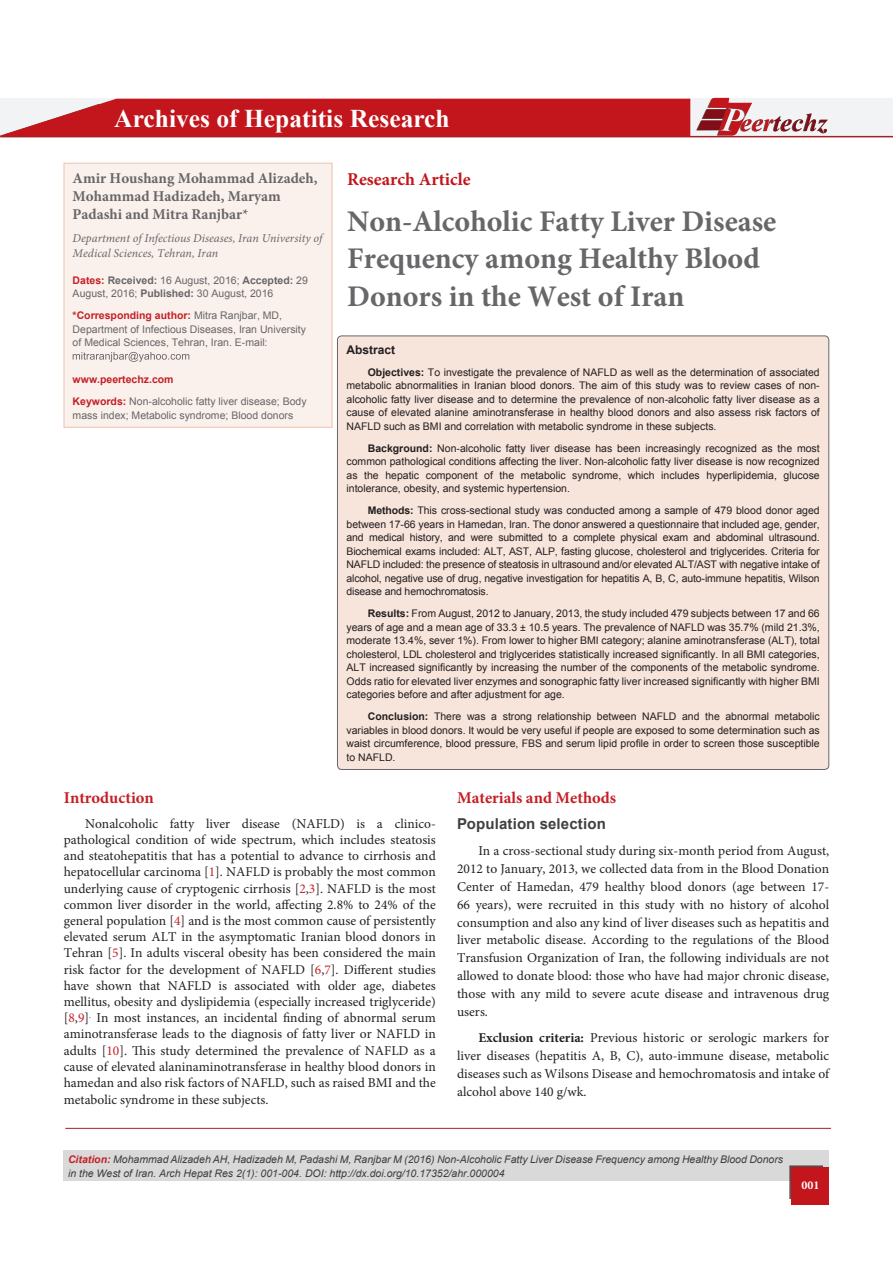
<style>
.page{position:relative;width:893px;height:1263px;background:#fff}
.page>*{position:absolute;margin:0;border:0;box-sizing:border-box;transform-origin:0 0}
.t1{font:700 30px/37.5px "Minion Pro";color:#686669}
.t2{font:700 25.5px "Times New Roman";color:#fff}
.t3{font:700 18px "Minion Pro";color:#c3161c}
.subsideheadding{font:700 16.5px "Minion Pro";color:#c42026}
.t4{font:700 15px/18px "Minion Pro";color:#686669}
.subsideheadding-2{font:700 15px "Arial";letter-spacing:.01em;color:#404040}
.bodyText{font:13.5px/16.2px "Minion Pro";color:#231f20;text-align:justify}
.t5{font:italic 12px/15px "Minion Pro";color:#686669}
.t6{font:700 12px "Arial";color:#231f20}
.t7{font:700 12px "Minion Pro";color:#fff}
.bodyText-2{font:10.5px/13.5px "Arial";color:#231f20;text-align:justify}
.t8{font:10.5px/13.5px "Arial";color:#686669}
.Pa1{font:italic 10.5px/13.5px "Arial";color:#3e3e3f}
.t9{font:700 10.5px "Arial";color:#c42026}
.s1{font-weight:700;color:#c42026}
.s2{font-weight:700}
.s3{color:#c42026}
</style>
<div class="page">
<div style="left:64px;top:1150px;width:765px;height:31px;background:#d9d9da"></div>
<div style="left:0;top:99px;width:893px;height:38px;background:#f2f3f4"></div>
<svg style="left:0;top:99px;width:690px;height:37px;background:#c6282e"></svg>
<hr style="left:0;top:136px;width:893px;height:1px;background:#a42127">
<svg style="left:696px;top:98px;width:132px;height:37px"></svg>
<hr style="left:65px;top:1128px;width:766px;height:1px;background:#a42127">
<div style="left:789px;top:1165px;width:34px;height:34px;background:#231f20;opacity:.75"></div>
<svg style="left:792px;top:1167px;width:37px;height:38px"></svg>
<div style="left:337px;top:336px;width:492px;height:433px;background:#f7e4db;border-radius:4px"></div>
<div style="left:64px;top:163px;width:268px;height:264px;background:#faf1ec"></div>
<svg style="left:73px;top:352px;width:116px;height:10px"></svg>
<div style="left:64px;top:163px;width:268px;height:264px;border:1px solid #eec3b1"></div>
<p class="t2" style="left:114px;top:101px;width:337px">Archives of Hepatitis Research</p>
<p class="t3" style="left:347px;top:166px;width:125px">Research Article</p>
<p class="t1" style="left:347px;top:202px;width:431px">Non-Alcoholic Fatty Liver Disease<br>Frequency among Healthy Blood<br>Donors in the West of Iran</p>
<p class="t4" style="left:73px;top:169px;width:246px">Amir Houshang Mohammad Alizadeh,<br>Mohammad Hadizadeh, Maryam<br>Padashi and Mitra Ranjbar*</p>
<p class="t5" style="left:73px;top:231px;width:251px">Department of Infectious Diseases, Iran University of<br>Medical Sciences, Tehran, Iran</p>
<p class="t8" style="left:73px;top:273px;width:237px"><span class="s1">Dates:</span> <span class="s2">Received:</span> 16 August, 2016; <span class="s2">Accepted:</span> 29<br>August, 2016; <span class="s2">Published:</span> 30 August, 2016</p>
<p class="t8" style="left:73px;top:309px;width:235px"><span class="s1">*Corresponding author:</span> Mitra Ranjbar, MD,<br>Department of Infectious Diseases, Iran University of Medical Sciences, Tehran, Iran. E-mail:</p>
<p class="t9" style="left:73px;top:372px;width:102px">www.peertechz.com</p>
<p class="t8" style="left:73px;top:395px;width:235px"><span class="s1">Keywords:</span> Non-alcoholic fatty liver disease; Body mass index; Metabolic syndrome; Blood donors</p>
<p class="t6" style="left:346px;top:341px;width:50px">Abstract</p>
<p class="bodyText-2" style="left:346px;top:365px;width:475px;text-indent:21px"><span class="s2">Objectives:</span> To investigate the prevalence of NAFLD as well as the determination of associated metabolic abnormalities in Iranian blood donors. The aim of this study was to review cases of non&shy;alcoholic fatty liver disease and to determine the prevalence of non-alcoholic fatty liver disease as a cause of elevated alanine aminotransferase in healthy blood donors and also assess risk factors of NAFLD such as BMI and correlation with metabolic syndrome in these subjects.</p>
<p class="bodyText-2" style="left:346px;top:441px;width:475px;text-indent:21px"><span class="s2">Background:</span> Non-alcoholic fatty liver disease has been increasingly recognized as the most common pathological conditions affecting the liver. Non-alcoholic fatty liver disease is now recognized as the hepatic component of the metabolic syndrome, which includes hyperlipidemia, glucose intolerance, obesity, and systemic hypertension.</p>
<p class="bodyText-2" style="left:346px;top:503px;width:475px;text-indent:21px"><span class="s2">Methods:</span> This cross-sectional study was conducted among a sample of 479 blood donor aged between 17-66 years in Hamedan, Iran. The donor answered a questionnaire that included age, gender, and medical history, and were submitted to a complete physical exam and abdominal ultrasound.<br>Biochemical exams included: ALT, AST, ALP, fasting glucose, cholesterol and triglycerides. Criteria for NAFLD included: the presence of steatosis in ultrasound and/or elevated ALT/AST with negative intake of alcohol, negative use of drug, negative investigation for hepatitis A, B, C, auto-immune hepatitis, Wilson disease and hemochromatosis.</p>
<p class="bodyText-2" style="left:346px;top:606px;width:475px;text-indent:21px"><span class="s2">Results:</span> From August, 2012 to January, 2013, the study included 479 subjects between 17 and 66 years of age and a mean age of 33.3 ± 10.5 years. The prevalence of NAFLD was 35.7% (mild 21.3%, moderate 13.4%, sever 1%). From lower to higher BMI category; alanine aminotransferase (ALT), total cholesterol, LDL cholesterol and triglycerides statistically increased significantly. In all BMI categories, ALT increased significantly by increasing the number of the components of the metabolic syndrome.<br>Odds ratio for elevated liver enzymes and sonographic fatty liver increased significantly with higher BMI categories before and after adjustment for age.</p>
<p class="bodyText-2" style="left:346px;top:710px;width:475px;text-indent:21px"><span class="s2">Conclusion:</span> There was a strong relationship between NAFLD and the abnormal metabolic variables in blood donors. It would be very useful if people are exposed to some determination such as waist circumference, blood pressure, FBS and serum lipid profile in order to screen those susceptible to NAFLD.</p>
<p class="subsideheadding" style="left:457px;top:786px;width:161px">Materials and Methods</p>
<p class="subsideheadding-2" style="left:457px;top:813px;width:150px">Population selection</p>
<p class="bodyText" style="left:457px;top:842px;width:374px;line-height:17.9px;text-indent:21px">In a cross-sectional study during six-month period from August, 2012 to January, 2013, we collected data from in the Blood Donation Center of Hamedan, 479 healthy blood donors (age between 17- 66 years), were recruited in this study with no history of alcohol consumption and also any kind of liver diseases such as hepatitis and liver metabolic disease. According to the regulations of the Blood Transfusion Organization of Iran, the following individuals are not allowed to donate blood: those who have had major chronic disease, those with any mild to severe acute disease and intravenous drug users.</p>
<p class="bodyText" style="left:457px;top:1029px;width:374px;line-height:17.9px;text-indent:21px"><span class="s2">Exclusion criteria:</span> Previous historic or serologic markers for liver diseases (hepatitis A, B, C), auto-immune disease, metabolic diseases such as Wilsons Disease and hemochromatosis and intake of alcohol above 140 g/wk.</p>
<p class="subsideheadding" style="left:64px;top:786px;width:92px">Introduction</p>
<p class="bodyText" style="left:64px;top:815px;width:374px;text-indent:21px">Nonalcoholic fatty liver disease (NAFLD) is a clinico&shy;pathological condition of wide spectrum, which includes steatosis and steatohepatitis that has a potential to advance to cirrhosis and hepatocellular carcinoma [<span class="s3">1</span>]. NAFLD is probably the most common underlying cause of cryptogenic cirrhosis [<span class="s3">2</span>,<span class="s3">3</span>]. NAFLD is the most common liver disorder in the world, affecting 2.8% to 24% of the general population [<span class="s3">4</span>] and is the most common cause of persistently elevated serum ALT in the asymptomatic Iranian blood donors in Tehran [<span class="s3">5</span>]. In adults visceral obesity has been considered the main risk factor for the development of NAFLD [<span class="s3">6</span>,<span class="s3">7</span>]. Different studies have shown that NAFLD is associated with older age, diabetes mellitus, obesity and dyslipidemia (especially increased triglyceride) [<span class="s3">8</span>,<span class="s3">9</span>]<sup>.</sup> In most instances, an incidental finding of abnormal serum aminotransferase leads to the diagnosis of fatty liver or NAFLD in adults [<span class="s3">10</span>]. This study determined the prevalence of NAFLD as a cause of elevated alaninaminotransferase in healthy blood donors in hamedan and also risk factors of NAFLD, such as raised BMI and the metabolic syndrome in these subjects.</p>
<p class="Pa1" style="left:68px;top:1153px;width:717px"><span class="s1">Citation:</span> Mohammad Alizadeh AH, Hadizadeh M, Padashi M, Ranjbar M (2016) Non-Alcoholic Fatty Liver Disease Frequency among Healthy Blood Donors in the West of Iran. Arch Hepat Res 2(1): 001-004. DOI: http://dx.doi.org/10.17352/ahr.000004</p>
<p class="t7" style="left:801px;top:1176px;width:19px">001</p>
</div>
